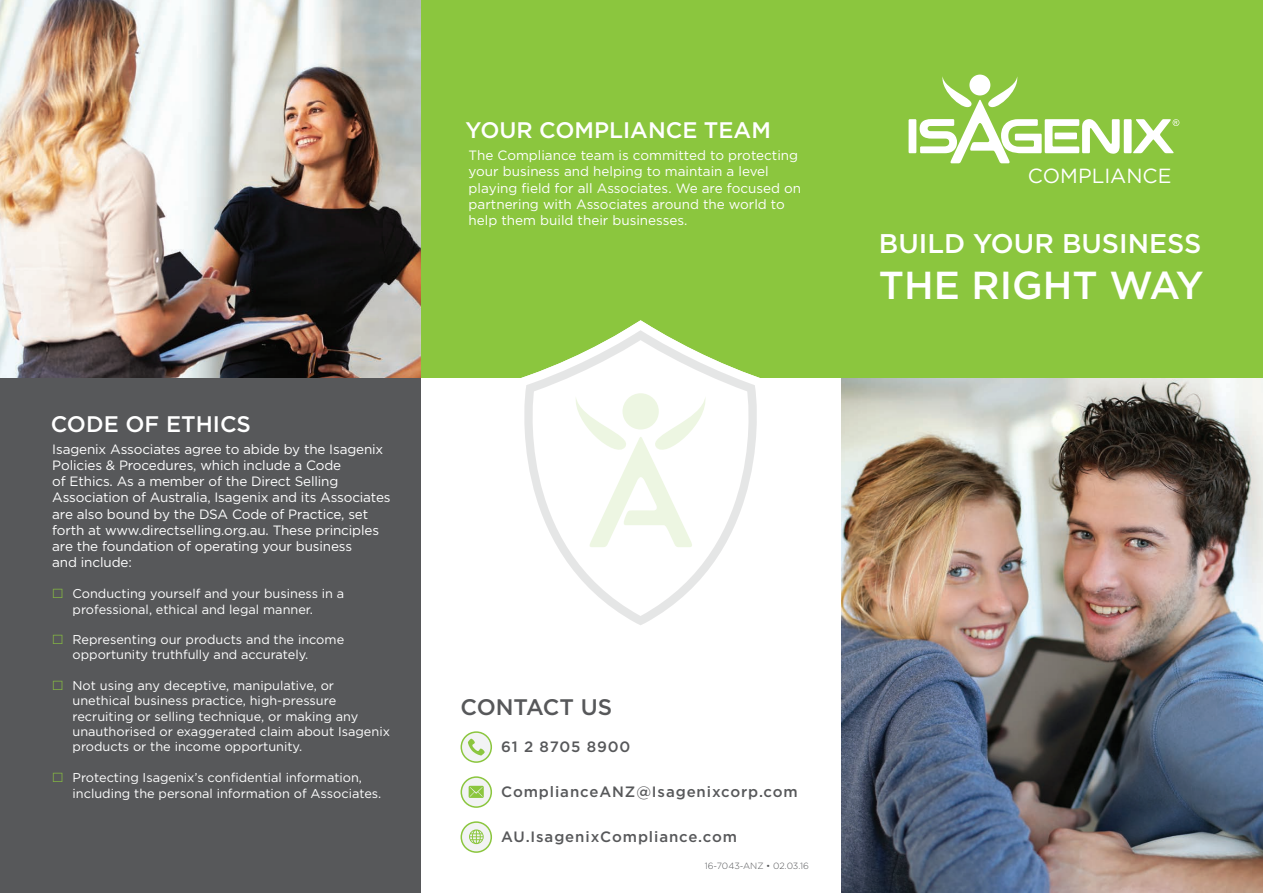
<style>
.page{position:relative;width:1263px;height:893px;background:#fff}
.page>*{position:absolute;margin:0;border:0;box-sizing:border-box;transform-origin:0 0}
.t1{font:500 39px "Gotham";color:#fff}
.t2{font:500 27px "Gotham";color:#fff}
.t3{font:500 22.5px "Gotham";color:#fff}
.t4{font:500 22.5px "Gotham";color:#57585a}
.t5{font:20.4px "Gotham";color:#fff}
.t6{font:500 15px "Gotham";letter-spacing:.06em;color:#57585a}
.t7{font:13.5px/16.2px "Gotham";letter-spacing:-.01em;color:#fff}
.t8{font:12.75px/15.3px "Gotham";color:#fff}
.t9{font:300 9px "Gotham";color:#57585a}
</style>
<div class="page">
<img style="left:841px;top:378px;width:422px;height:515px">
<div style="left:421px;top:0;width:842px;height:378px;background:#8bc63e"></div>
<div style="left:0;top:378px;width:421px;height:515px;background:#57585a"></div>
<svg style="left:460px;top:731px;width:32px;height:32px"></svg>
<svg style="left:460px;top:776px;width:32px;height:32px"></svg>
<svg style="left:460px;top:821px;width:32px;height:32px"></svg>
<div style="left:908px;top:119px;width:8px;height:34px;background:#fff;border-radius:2px"></div>
<div style="left:1124px;top:119px;width:7px;height:34px;background:#fff;border-radius:2px"></div>
<div style="left:969px;top:75px;width:21px;height:20px;background:#fff;border-radius:50%"></div>
<svg style="left:920px;top:76px;width:200px;height:87px"></svg>
<svg style="left:1133px;top:119px;width:46px;height:34px"></svg>
<svg style="left:607px;top:330px;width:68px;height:295px"></svg>
<svg style="left:523px;top:340px;width:235px;height:276px"></svg>
<svg style="left:622px;top:393px;width:37px;height:36px"></svg>
<svg style="left:572px;top:396px;width:137px;height:151px"></svg>
<img style="left:0;top:0;width:421px;height:377px">
<h3 class="t3" style="left:466px;top:115px;width:307px">YOUR COMPLIANCE TEAM</h3>
<p class="t7" style="left:469px;top:147px;width:334px">The Compliance team is committed to protecting your business and helping to maintain a level playing field for all Associates. We are focused on partnering with Associates around the world to help them build their businesses.</p>
<h3 class="t3" style="left:51px;top:409px;width:202px">CODE OF ETHICS</h3>
<p class="t7" style="left:52px;top:441px;width:340px">Isagenix Associates agree to abide by the Isagenix Policies &amp; Procedures, which include a Code<br>of Ethics. As a member of the Direct Selling Association of Australia, Isagenix and its Associates are also bound by the DSA Code of Practice, set forth at www.directselling.org.au. These principles are the foundation of operating your business<br>and include:</p>
<p class="t8" style="left:73px;top:586px;width:273px">Conducting yourself and your business in a professional, ethical and legal manner.</p>
<p class="t8" style="left:73px;top:632px;width:273px">Representing our products and the income opportunity truthfully and accurately.</p>
<p class="t8" style="left:73px;top:678px;width:319px">Not using any deceptive, manipulative, or unethical business practice, high-pressure recruiting or selling technique, or making any unauthorised or exaggerated claim about Isagenix products or the income opportunity.</p>
<p class="t8" style="left:73px;top:769px;width:310px;line-height:16.2px">Protecting Isagenix’s confidential information, including the personal information of Associates.</p>
<h3 class="t4" style="left:460px;top:692px;width:153px">CONTACT US</h3>
<p class="t6" style="left:501px;top:737px;width:131px">61 2 8705 8900</p>
<p class="t6" style="left:501px;top:782px;width:298px">ComplianceANZ@Isagenixcorp.com</p>
<p class="t6" style="left:501px;top:827px;width:237px">AU.IsagenixCompliance.com</p>
<p class="t9" style="left:705px;top:860px;width:106px">16-7043-ANZ • 02.03.16</p>
<h3 class="t5" style="left:1028px;top:162px;width:145px">COMPLIANCE</h3>
<h2 class="t2" style="left:879px;top:225px;width:324px">BUILD YOUR BUSINESS</h2>
<h1 class="t1" style="left:879px;top:260px;width:326px">THE RIGHT WAY</h1>
</div>
